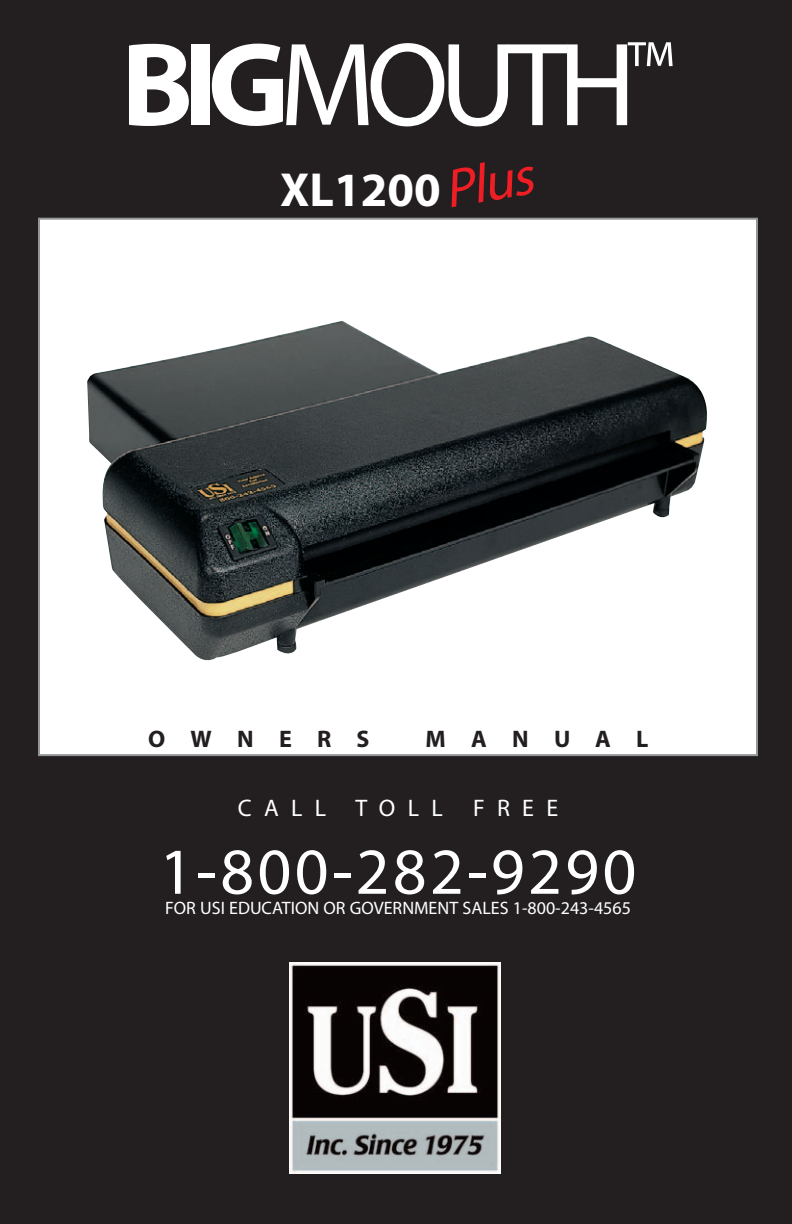
<style>
.page{position:relative;width:792px;height:1224px;background:#231f20}
.page>*{position:absolute;margin:0;border:0;box-sizing:border-box;transform-origin:0 0}
.t1{font:119.8px "Myriad";letter-spacing:-.075em;color:#fff}
.t2{font:66px "Myriad";letter-spacing:.05em;color:#fff}
.t3{font:italic 54.6px "Myriad";color:#ee1e24}
.t4{font:700 48px "Myriad";color:#fff}
.t5{font:24px "Myriad";letter-spacing:.515em;color:#fff}
.t6{font:700 24px "Myriad";letter-spacing:1.055em;color:#231f20}
.t7{font:18px "Myriad";color:#fff}
.s1{font-weight:700}
</style>
<div class="page">
<img style="left:290px;top:963px;width:210px;height:210px">
<div style="left:39px;top:219px;width:718px;height:536px;background:#fff"></div>
<img style="left:87px;top:321px;width:620px;height:340px">
<h1 class="t1" style="left:121px;top:40px;width:555px"><span class="s1">BIG</span>MOUTH<sup>™</sup></h1>
<h3 class="t4" style="left:280px;top:172px;width:162px">XL1200</h3>
<h3 class="t3" style="left:441px;top:170px;width:91px;rotate:-10deg">Plus</h3>
<h3 class="t6" style="left:148px;top:730px;width:223px">OWNERS</h3>
<h3 class="t6" style="left:426px;top:730px;width:224px">MANUAL</h3>
<h3 class="t5" style="left:238px;top:799px;width:206px">CALL TOLL</h3>
<h3 class="t5" style="left:473px;top:799px;width:87px">FREE</h3>
<h2 class="t2" style="left:159px;top:847px;width:478px">1-800-282-9290</h2>
<p class="t7" style="left:165px;top:901px;width:467px">FOR USI EDUCATION OR GOVERNMENT SALES 1-800-243-4565</p>
</div>
